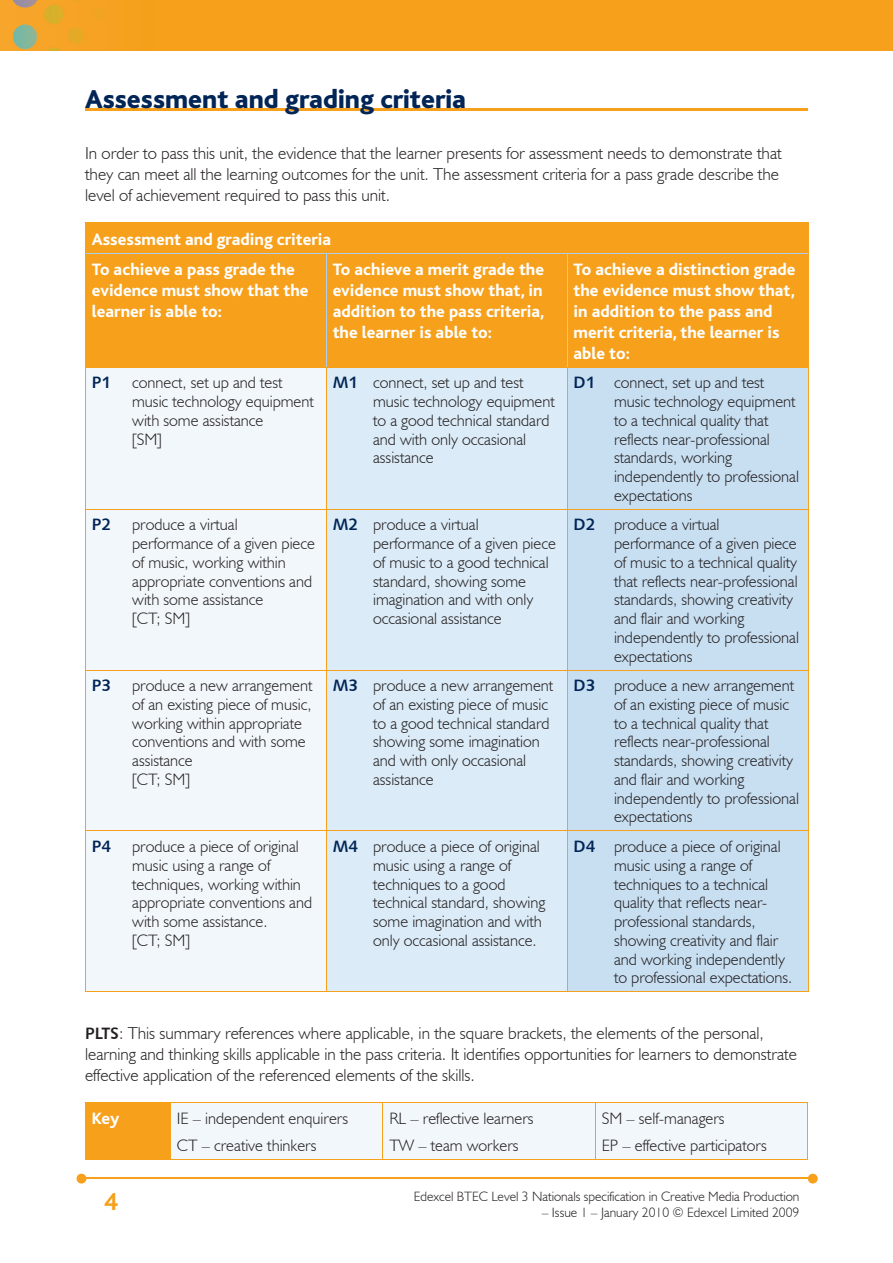
<style>
.page{position:relative;width:893px;height:1263px;background:#fff}
.page>*{position:absolute;margin:0;border:0;box-sizing:border-box;transform-origin:0 0}
.t1{font:800 27px "Bliss";color:#002556}
.t2{font:700 25.5px "Bliss";color:#f6a01b}
.t3{font:300 17.25px/21px "Humanist 521 BT";color:#231f20}
.t4{font:800 17.25px/21px "Bliss";color:#fff}
.t5{font:300 16.5px/18.8px "Humanist 521 BT";color:#231f20}
.t6{font:16.5px "Humanist 531 BT Bold A";color:#002556}
.t7{font:300 13.5px "Humanist 521 BT";color:#231f20}
.s1{font-family:"Humanist 531 BT Bold A";font-weight:400;color:#002556}
.s2{font-family:"Humanist 531 BT Bold A";font-weight:400;font-size:16.5px}
</style>
<div class="page">
<img style="left:0;top:0;width:893px;height:51px">
<hr style="left:82px;top:1178px;width:728px;height:1px;background:#f6a01b">
<svg style="left:808px;top:1174px;width:10px;height:9px"></svg>
<svg style="left:77px;top:1174px;width:9px;height:9px"></svg>
<hr style="left:85px;top:108px;width:723px;height:2px;background:#f6a01b">
<div style="left:86px;top:224px;width:722px;height:143px;background:#f6a01b"></div>
<div style="left:86px;top:368px;width:240px;height:623px;background:#f2f7fb"></div>
<div style="left:327px;top:368px;width:240px;height:623px;background:#dbebf7"></div>
<div style="left:568px;top:368px;width:240px;height:623px;background:#c8dff2"></div>
<hr style="left:85px;top:223px;width:1px;height:30px;background:#f6a01b">
<hr style="left:808px;top:223px;width:1px;height:30px;background:#f6a01b">
<hr style="left:85px;top:223px;width:241px;height:1px;background:#f6a01b">
<hr style="left:326px;top:223px;width:241px;height:1px;background:#f6a01b">
<hr style="left:567px;top:223px;width:241px;height:1px;background:#f6a01b">
<hr style="left:85px;top:253px;width:1px;height:114px;background:#f6a01b">
<hr style="left:86px;top:253px;width:240px;height:1px;background:#accfed">
<hr style="left:326px;top:253px;width:1px;height:114px;background:#accfed">
<hr style="left:326px;top:253px;width:241px;height:1px;background:#accfed">
<hr style="left:567px;top:253px;width:1px;height:114px;background:#accfed">
<hr style="left:808px;top:253px;width:1px;height:114px;background:#f6a01b">
<hr style="left:567px;top:253px;width:241px;height:1px;background:#accfed">
<hr style="left:85px;top:368px;width:1px;height:141px;background:#f6a01b">
<hr style="left:85px;top:367px;width:241px;height:1px;background:#f6a01b">
<hr style="left:326px;top:368px;width:1px;height:141px;background:#f6a01b">
<hr style="left:326px;top:367px;width:241px;height:1px;background:#f6a01b">
<hr style="left:567px;top:368px;width:1px;height:141px;background:#f6a01b">
<hr style="left:808px;top:368px;width:1px;height:141px;background:#f6a01b">
<hr style="left:567px;top:367px;width:241px;height:1px;background:#f6a01b">
<hr style="left:326px;top:510px;width:1px;height:160px;background:#f6a01b">
<hr style="left:567px;top:510px;width:1px;height:160px;background:#f6a01b">
<hr style="left:85px;top:510px;width:1px;height:160px;background:#f6a01b">
<hr style="left:808px;top:510px;width:1px;height:160px;background:#f6a01b">
<hr style="left:85px;top:509px;width:241px;height:1px;background:#f6a01b">
<hr style="left:326px;top:509px;width:241px;height:1px;background:#f6a01b">
<hr style="left:567px;top:509px;width:241px;height:1px;background:#f6a01b">
<hr style="left:326px;top:670px;width:1px;height:160px;background:#f6a01b">
<hr style="left:567px;top:670px;width:1px;height:160px;background:#f6a01b">
<hr style="left:85px;top:670px;width:1px;height:160px;background:#f6a01b">
<hr style="left:808px;top:670px;width:1px;height:160px;background:#f6a01b">
<hr style="left:85px;top:670px;width:241px;height:1px;background:#f6a01b">
<hr style="left:326px;top:670px;width:241px;height:1px;background:#f6a01b">
<hr style="left:567px;top:670px;width:241px;height:1px;background:#f6a01b">
<hr style="left:326px;top:831px;width:1px;height:160px;background:#f6a01b">
<hr style="left:567px;top:831px;width:1px;height:160px;background:#f6a01b">
<hr style="left:85px;top:991px;width:241px;height:1px;background:#f6a01b">
<hr style="left:326px;top:991px;width:241px;height:1px;background:#f6a01b">
<hr style="left:567px;top:991px;width:241px;height:1px;background:#f6a01b">
<hr style="left:85px;top:831px;width:1px;height:160px;background:#f6a01b">
<hr style="left:808px;top:831px;width:1px;height:160px;background:#f6a01b">
<hr style="left:85px;top:830px;width:241px;height:1px;background:#f6a01b">
<hr style="left:326px;top:830px;width:241px;height:1px;background:#f6a01b">
<hr style="left:567px;top:830px;width:241px;height:1px;background:#f6a01b">
<div style="left:85px;top:1103px;width:85px;height:56px;background:#f6a01b"></div>
<div style="left:171px;top:1103px;width:636px;height:56px;background:#f2f7fb"></div>
<hr style="left:85px;top:1159px;width:85px;height:1px;background:#f6a01b">
<hr style="left:85px;top:1102px;width:85px;height:1px;background:#f6a01b">
<hr style="left:170px;top:1159px;width:213px;height:1px;background:#f6a01b">
<hr style="left:383px;top:1159px;width:212px;height:1px;background:#f6a01b">
<hr style="left:595px;top:1159px;width:213px;height:1px;background:#f6a01b">
<hr style="left:170px;top:1103px;width:1px;height:56px;background:#f6a01b">
<hr style="left:383px;top:1103px;width:1px;height:56px;background:#f6a01b">
<hr style="left:595px;top:1103px;width:1px;height:56px;background:#f6a01b">
<hr style="left:807px;top:1103px;width:1px;height:56px;background:#f6a01b">
<hr style="left:170px;top:1102px;width:213px;height:1px;background:#f6a01b">
<hr style="left:383px;top:1102px;width:212px;height:1px;background:#f6a01b">
<hr style="left:595px;top:1102px;width:213px;height:1px;background:#f6a01b">
<h1 class="t1" style="left:85px;top:85px;width:383px">Assessment and grading criteria</h1>
<p class="t3" style="left:85px;top:142px;width:698px">In order to pass this unit, the evidence that the learner presents for assessment needs to demonstrate that they can meet all the learning outcomes for the unit. The assessment criteria for a pass grade describe the level of achievement required to pass this unit.</p>
<p class="t4" style="left:92px;top:224px;width:241px;line-height:30.2px">Assessment and grading criteria<br>To achieve a pass grade the</p>
<p class="t4" style="left:92px;top:280px;width:218px">evidence must show that the learner is able to:</p>
<p class="t4" style="left:333px;top:259px;width:213px;text-align:justify">To achieve a merit grade the evidence must show that, in addition to the pass criteria, the learner is able to:</p>
<p class="t4" style="left:574px;top:259px;width:224px">To achieve a distinction grade the evidence must show that, in addition to the pass and merit criteria, the learner is able to:</p>
<p class="t6" style="left:92px;top:372px;width:21px">P1</p>
<p class="t5" style="left:132px;top:373px;width:183px">connect, set up and test music technology equipment with some assistance<br>[SM]</p>
<p class="t5" style="left:373px;top:373px;width:183px;text-indent:-40px"><span class="s1">M1</span> connect, set up and test music technology equipment to a good technical standard and with only occasional assistance</p>
<p class="t5" style="left:614px;top:373px;width:186px;text-indent:-40px"><span class="s1">D1</span> connect, set up and test music technology equipment to a technical quality that reflects near-professional standards, working independently to professional expectations</p>
<p class="t6" style="left:92px;top:514px;width:21px">P2</p>
<p class="t5" style="left:132px;top:515px;width:184px">produce a virtual performance of a given piece of music, working within appropriate conventions and with some assistance<br>[CT; SM]</p>
<p class="t5" style="left:373px;top:515px;width:184px;text-indent:-40px"><span class="s1">M2</span> produce a virtual performance of a given piece of music to a good technical standard, showing some imagination and with only occasional assistance</p>
<p class="t5" style="left:614px;top:515px;width:186px;text-indent:-40px"><span class="s1">D2</span> produce a virtual performance of a given piece of music to a technical quality that reflects near-professional standards, showing creativity and flair and working independently to professional expectations</p>
<p class="t6" style="left:92px;top:675px;width:21px">P3</p>
<p class="t5" style="left:132px;top:676px;width:182px">produce a new arrangement of an existing piece of music, working within appropriate conventions and with some assistance<br>[CT; SM]</p>
<p class="t5" style="left:373px;top:676px;width:182px;text-indent:-40px"><span class="s1">M3</span> produce a new arrangement of an existing piece of music to a good technical standard showing some imagination and with only occasional assistance</p>
<p class="t5" style="left:614px;top:676px;width:186px;text-indent:-40px"><span class="s1">D3</span> produce a new arrangement of an existing piece of music to a technical quality that reflects near-professional standards, showing creativity and flair and working independently to professional expectations</p>
<p class="t6" style="left:92px;top:836px;width:21px">P4</p>
<p class="t5" style="left:132px;top:837px;width:181px">produce a piece of original music using a range of techniques, working within appropriate conventions and with some assistance.<br>[CT; SM]</p>
<p class="t5" style="left:373px;top:837px;width:174px;text-indent:-40px"><span class="s1">M4</span> produce a piece of original music using a range of techniques to a good technical standard, showing some imagination and with only occasional assistance.</p>
<p class="t5" style="left:614px;top:837px;width:180px;text-indent:-40px"><span class="s1">D4</span> produce a piece of original music using a range of techniques to a technical quality that reflects near&shy;professional standards, showing creativity and flair and working independently to professional expectations.</p>
<p class="t3" style="left:85px;top:1022px;width:713px"><span class="s2">PLTS</span>: This summary references where applicable, in the square brackets, the elements of the personal, learning and thinking skills applicable in the pass criteria. It identifies opportunities for learners to demonstrate effective application of the referenced elements of the skills.</p>
<p class="t4" style="left:92px;top:1109px;width:29px">Key</p>
<p class="t5" style="left:177px;top:1104px;width:173px;line-height:27.3px">IE – independent enquirers<br>CT – creative thinkers</p>
<p class="t5" style="left:389px;top:1104px;width:146px;line-height:27.3px">RL – reflective learners<br>TW – team workers</p>
<p class="t5" style="left:602px;top:1104px;width:166px;line-height:27.3px">SM – self-managers<br>EP – effective participators</p>
<h2 class="t2" style="left:104px;top:1189px;width:15px">4</h2>
<p class="t7" style="left:414px;top:1188px;width:387px">Edexcel BTEC Level 3 Nationals specification in Creative Media Production</p>
<p class="t7" style="left:542px;top:1204px;width:259px">– Issue 1 – January 2010 © Edexcel Limited 2009</p>
</div>
